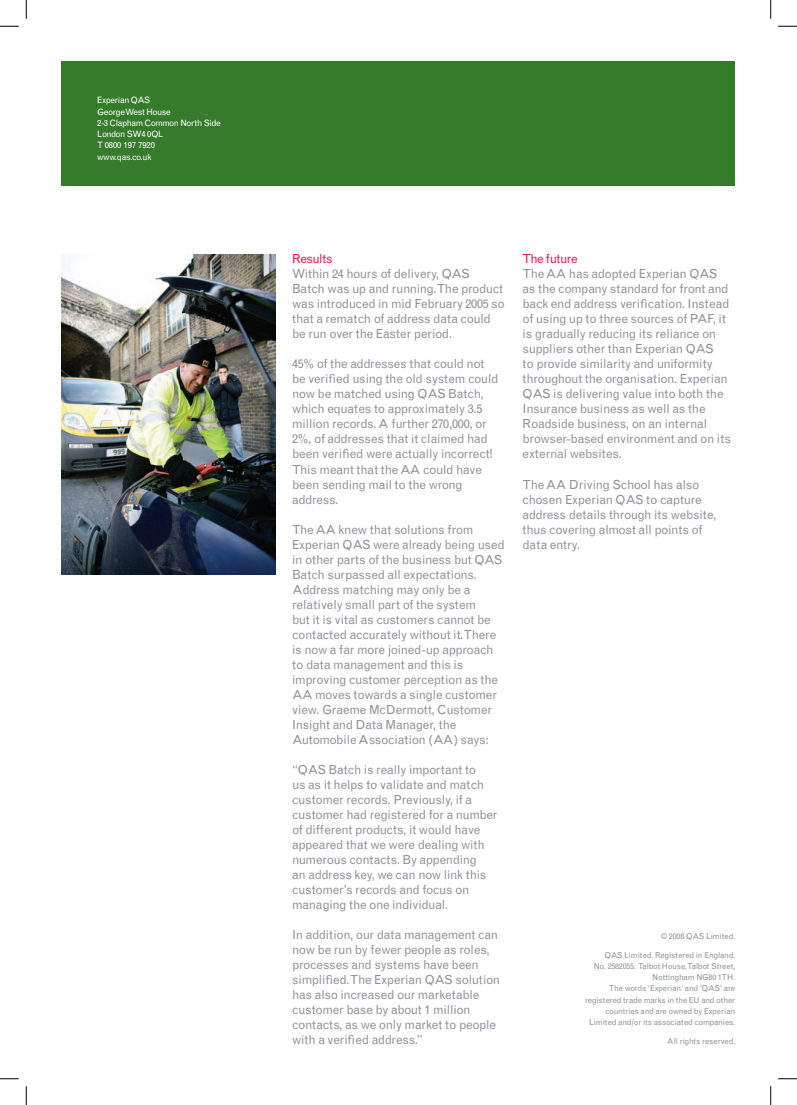
<style>
.page{position:relative;width:797px;height:1105px;background:#fff}
.page>*{position:absolute;margin:0;border:0;box-sizing:border-box;transform-origin:0 0}
.t1{font:12.5px/15px "Grotesque MT Std";letter-spacing:-.025em;color:#919396}
.t2{font:12.5px "Grotesque MT Std";letter-spacing:-.04em;color:#ed164b}
.t3{font:8.75px/11.2px "Grotesque MT Std";letter-spacing:-.04em;color:#fff}
.t4{font:8.12px/11.2px "Grotesque MT Std";letter-spacing:-.02em;color:#919396;text-align:right}
</style>
<div class="page">
<div style="left:62px;top:62px;width:673px;height:124px;background:#357b2b"></div>
<img style="left:62px;top:254px;width:213px;height:320px">
<svg style="left:0;top:25px;width:19px;height:2px"></svg>
<svg style="left:778px;top:25px;width:19px;height:2px"></svg>
<svg style="left:0;top:1078px;width:19px;height:1px"></svg>
<svg style="left:778px;top:1078px;width:19px;height:1px"></svg>
<svg style="left:25px;top:0;width:2px;height:19px"></svg>
<svg style="left:25px;top:1086px;width:2px;height:19px"></svg>
<svg style="left:770px;top:0;width:1px;height:19px"></svg>
<svg style="left:770px;top:1086px;width:1px;height:19px"></svg>
<p class="t3" style="left:97px;top:95px;width:125px">Experian QAS<br>George West House<br>2-3 Clapham Common North Side<br>London SW4 0QL<br>T 0800 197 7920<br>www.qas.co.uk</p>
<p class="t2" style="left:292px;top:252px;width:42px">Results</p>
<p class="t1" style="left:292px;top:267px;width:214px">Within 24 hours of delivery, QAS Batch was up and running. The product was introduced in mid February 2005 so that a rematch of address data could be run over the Easter period.</p>
<p class="t1" style="left:292px;top:357px;width:208px">45% of the addresses that could not be verified using the old system could now be matched using QAS Batch, which equates to approximately 3.5 million records. A further 270,000, or<br>2%, of addresses that it claimed had been verified were actually incorrect!<br>This meant that the AA could have been sending mail to the wrong address.</p>
<p class="t1" style="left:292px;top:522px;width:214px">The AA knew that solutions from Experian QAS were already being used in other parts of the business but QAS Batch surpassed all expectations.<br>Address matching may only be a relatively small part of the system<br>but it is vital as customers cannot be contacted accurately without it. There is now a far more joined-up approach to data management and this is improving customer perception as the AA moves towards a single customer view. Graeme McDermott, Customer Insight and Data Manager, the Automobile Association (AA) says:</p>
<p class="t1" style="left:292px;top:762px;width:207px">“QAS Batch is really important to<br>us as it helps to validate and match customer records. Previously, if a customer had registered for a number of different products, it would have appeared that we were dealing with numerous contacts. By appending<br>an address key, we can now link this customer’s records and focus on managing the one individual.</p>
<p class="t1" style="left:292px;top:927px;width:210px">In addition, our data management can now be run by fewer people as roles, processes and systems have been simplified. The Experian QAS solution has also increased our marketable customer base by about 1 million contacts, as we only market to people with a verified address.”</p>
<p class="t2" style="left:522px;top:252px;width:57px">The future</p>
<p class="t1" style="left:522px;top:267px;width:210px">The AA has adopted Experian QAS as the company standard for front and back end address verification. Instead of using up to three sources of PAF, it is gradually reducing its reliance on suppliers other than Experian QAS<br>to provide similarity and uniformity throughout the organisation. Experian QAS is delivering value into both the Insurance business as well as the Roadside business, on an internal browser-based environment and on its external websites.</p>
<p class="t1" style="left:522px;top:477px;width:195px">The AA Driving School has also chosen Experian QAS to capture address details through its website, thus covering almost all points of data entry.</p>
<p class="t4" style="left:661px;top:931px;width:76px">© 2008 QAS Limited.</p>
<p class="t4" style="left:585px;top:949px;width:152px">QAS Limited. Registered in England.<br>No. 2582055. Talbot House, Talbot Street, Nottingham NG80 1TH.<br>The words ‘Experian’ and 'QAS' are registered trade marks in the EU and other countries and are owned by Experian Limited and/or its associated companies.</p>
<p class="t4" style="left:667px;top:1035px;width:70px">All rights reserved.</p>
</div>
